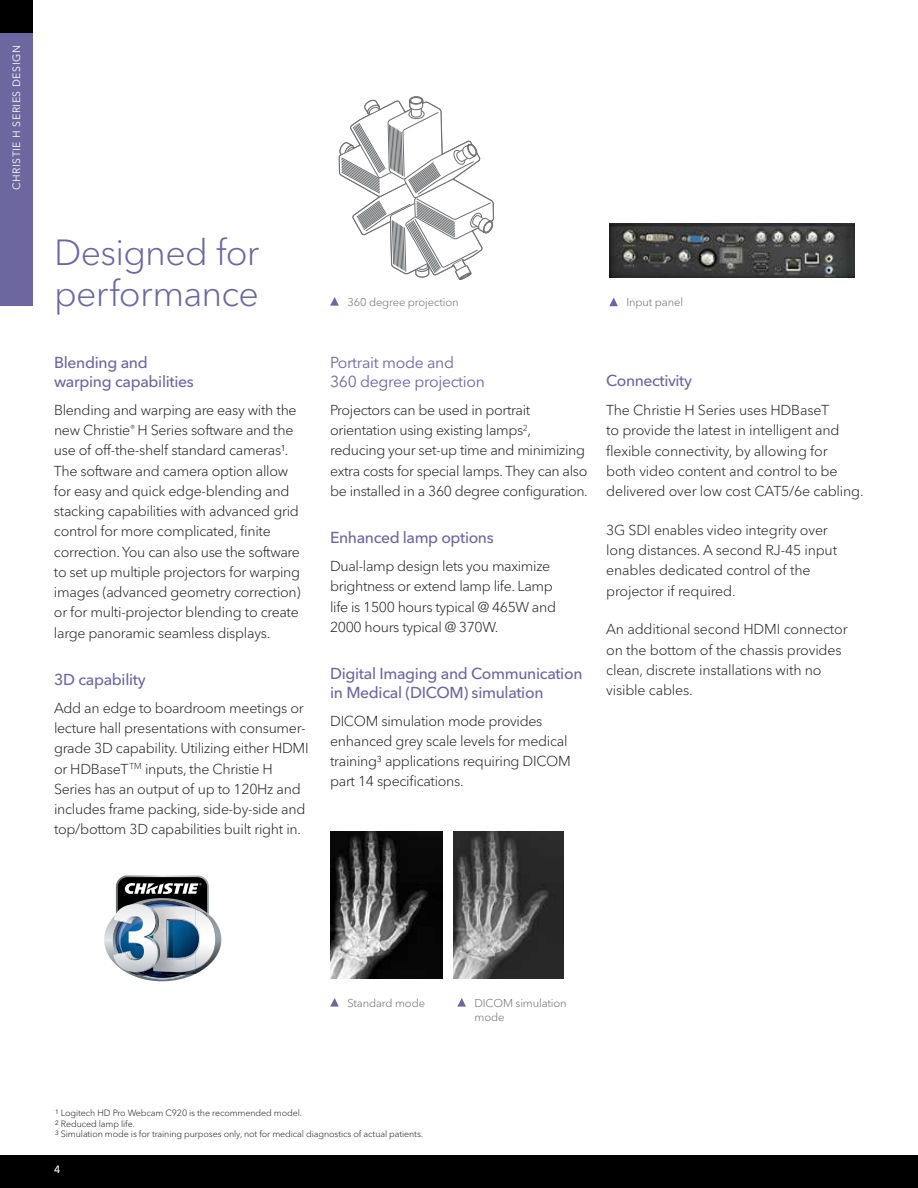
<style>
.page{position:relative;width:918px;height:1188px;background:#fff}
.page>*{position:absolute;margin:0;border:0;box-sizing:border-box;transform-origin:0 0}
.t1{font:300 36px/40.5px "Avenir Next Cyr";letter-spacing:-.02em;color:#6c679e}
.t2{font:500 15.75px/18.8px "Avenir Next Cyr";letter-spacing:-.02em;color:#6c679e}
.t3{font:15.75px/18.8px "Avenir Next Cyr";letter-spacing:-.02em;color:#6c679e}
.t4{font:300 14.25px/20.2px "Avenir Next Cyr";letter-spacing:-.02em;color:#231f20}
.t5{font:300 11.25px/14.2px "Avenir Next Cyr";letter-spacing:-.01em;color:#6d6e71}
.t6{font:10.5px "Avenir Next Cyr";letter-spacing:.05em;color:#fff}
.t7{font:500 10.5px "Avenir Next Cyr";color:#fff}
.t8{font:300 9px/10.5px "Avenir Next Cyr";letter-spacing:-.01em;color:#231f20}
</style>
<div class="page">
<div style="left:0;top:1156px;width:918px;height:32px;background:#000"></div>
<svg style="left:338px;top:96px;width:156px;height:184px"></svg>
<svg style="left:330px;top:297px;width:9px;height:9px"></svg>
<svg style="left:330px;top:998px;width:9px;height:9px"></svg>
<svg style="left:457px;top:998px;width:9px;height:9px"></svg>
<div style="left:0;top:32px;width:32px;height:274px;background:#6c679e"></div>
<div style="left:0;top:0;width:32px;height:32px;background:#000"></div>
<img style="left:454px;top:831px;width:110px;height:148px">
<img style="left:330px;top:831px;width:112px;height:148px">
<img style="left:610px;top:223px;width:245px;height:55px">
<svg style="left:104px;top:875px;width:117px;height:106px"></svg>
<svg style="left:609px;top:298px;width:9px;height:8px"></svg>
<p class="t6" style="left:10px;top:190px;width:146px;rotate:-90deg">Christie H series design</p>
<h1 class="t1" style="left:54px;top:233px;width:207px">Designed for performance</h1>
<p class="t2" style="left:54px;top:353px;width:141px">Blending and warping capabilities</p>
<p class="t4" style="left:54px;top:400px;width:248px">Blending and warping are easy with the new Christie<sup>®</sup> H Series software and the use of off-the-shelf standard cameras<sup>1</sup>.<br>The software and camera option allow for easy and quick edge-blending and stacking capabilities with advanced grid control for more complicated, finite correction. You can also use the software to set up multiple projectors for warping images (advanced geometry correction) or for multi-projector blending to create large panoramic seamless displays.</p>
<p class="t2" style="left:54px;top:670px;width:93px">3D capability</p>
<p class="t4" style="left:54px;top:698px;width:256px">Add an edge to boardroom meetings or lecture hall presentations with consumer&shy;grade 3D capability. Utilizing either HDMI or HDBaseT<sup>TM</sup> inputs, the Christie H Series has an output of up to 120Hz and includes frame packing, side-by-side and top/bottom 3D capabilities built right in.</p>
<p class="t5" style="left:347px;top:295px;width:113px">360 degree projection</p>
<p class="t3" style="left:330px;top:353px;width:156px">Portrait mode and<br>360 degree projection</p>
<p class="t4" style="left:330px;top:400px;width:259px">Projectors can be used in portrait orientation using existing lamps<sup>2</sup>, reducing your set-up time and minimizing extra costs for special lamps. They can also be installed in a 360 degree configuration.</p>
<p class="t2" style="left:330px;top:528px;width:165px">Enhanced lamp options</p>
<p class="t4" style="left:330px;top:556px;width:227px">Dual-lamp design lets you maximize brightness or extend lamp life. Lamp life is 1500 hours typical @ 465W and 2000 hours typical @ 370W.</p>
<p class="t2" style="left:330px;top:664px;width:254px">Digital Imaging and Communication in Medical (DICOM) simulation</p>
<p class="t4" style="left:330px;top:711px;width:242px">DICOM simulation mode provides enhanced grey scale levels for medical training<sup>3</sup> applications requiring DICOM part 14 specifications.</p>
<p class="t5" style="left:626px;top:295px;width:58px">Input panel</p>
<p class="t2" style="left:606px;top:372px;width:87px">Connectivity</p>
<p class="t4" style="left:606px;top:400px;width:259px">The Christie H Series uses HDBaseT<br>to provide the latest in intelligent and flexible connectivity, by allowing for<br>both video content and control to be delivered over low cost CAT5/6e cabling.</p>
<p class="t4" style="left:606px;top:520px;width:232px">3G SDI enables video integrity over long distances. A second RJ-45 input enables dedicated control of the projector if required.</p>
<p class="t4" style="left:606px;top:619px;width:243px">An additional second HDMI connector on the bottom of the chassis provides clean, discrete installations with no visible cables.</p>
<p class="t5" style="left:347px;top:996px;width:79px">Standard mode</p>
<p class="t5" style="left:475px;top:996px;width:94px">DICOM simulation mode</p>
<p class="t8" style="left:55px;top:1108px;width:369px"><sup>1</sup> Logitech HD Pro Webcam C920 is the recommended model.<br><sup>2</sup> Reduced lamp life.<br><sup>3</sup> Simulation mode is for training purposes only, not for medical diagnostics of actual patients.</p>
<p class="t7" style="left:54px;top:1163px;width:8px">4</p>
</div>
